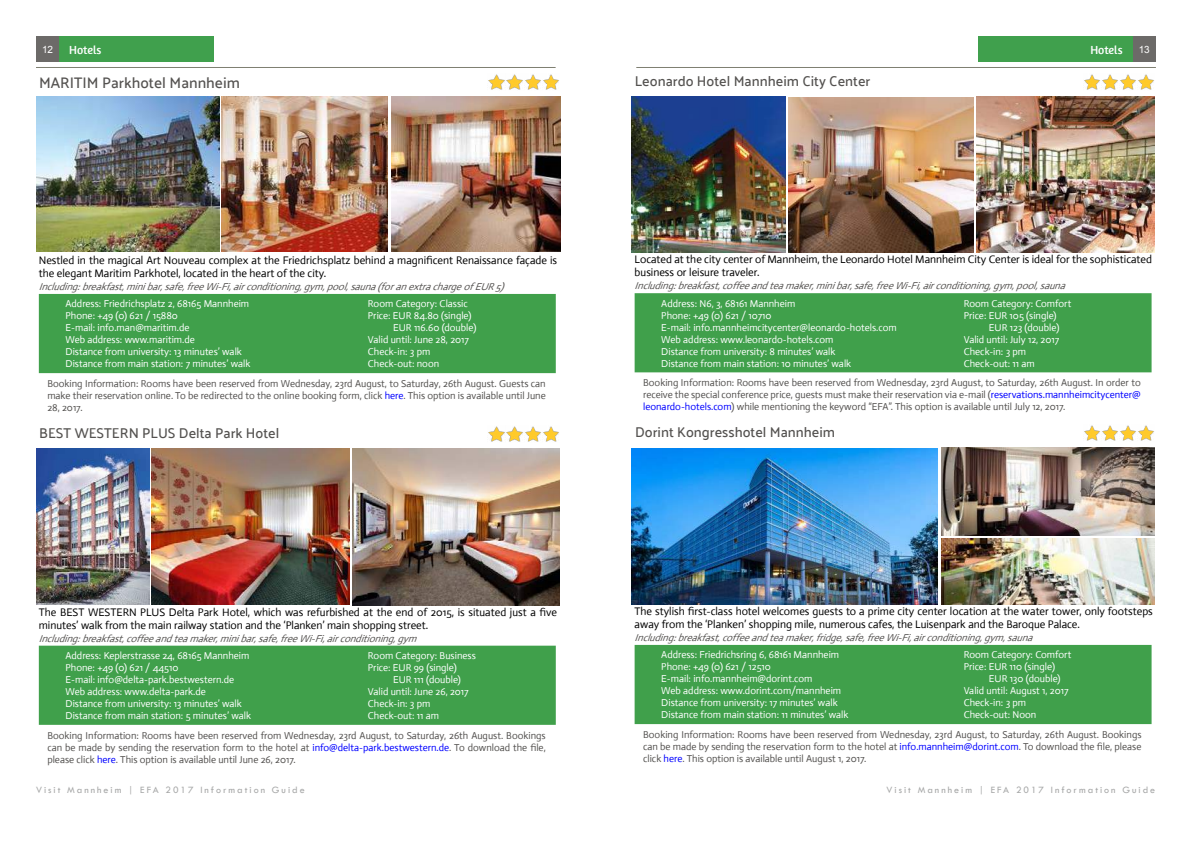
<style>
.page{position:relative;width:1191px;height:842px;background:#fff}
.page>*{position:absolute;margin:0;border:0;box-sizing:border-box;transform-origin:0 0}
.t1{font:500 14px "Palanquin";color:#545250}
.t2{font:500 13px "Palanquin";color:#545250}
.t3{font:12px "Amaranth";color:#fff}
.t4{font:11px/13.2px "Actor";color:#000}
.t5{font:10px/12px "Actor";color:#fff}
.t6{font:10px/12px "Actor";color:#545250;text-align:justify}
.t7{font:italic 10px "Actor";letter-spacing:-.005em;color:#545250}
.t8{font:10px "Tw Cen";letter-spacing:.2em;color:#a6a7a7}
.t9{font:10px "Arial";color:#fff}
.s1{color:#00f}
</style>
<div class="page">
<div style="left:1132px;top:36px;width:23px;height:25px;background:#6c6a68"></div>
<div style="left:36px;top:36px;width:23px;height:25px;background:#6c6a68"></div>
<div style="left:978px;top:36px;width:154px;height:25px;background:#40a04d"></div>
<div style="left:59px;top:36px;width:154px;height:25px;background:#40a04d"></div>
<hr style="left:636px;top:67px;width:519px;height:1px;background:#7e7f71">
<hr style="left:36px;top:67px;width:519px;height:1px;background:#7e7f71">
<div style="left:39px;top:294px;width:517px;height:79px;background:#40a04b"></div>
<img style="left:36px;top:97px;width:183px;height:154px">
<img style="left:222px;top:97px;width:166px;height:154px">
<img style="left:391px;top:97px;width:169px;height:154px">
<div style="left:39px;top:646px;width:517px;height:79px;background:#40a04b"></div>
<img style="left:36px;top:448px;width:114px;height:157px">
<img style="left:152px;top:448px;width:198px;height:157px">
<img style="left:352px;top:448px;width:208px;height:157px">
<div style="left:634px;top:293px;width:517px;height:79px;background:#40a04b"></div>
<div style="left:634px;top:645px;width:517px;height:79px;background:#40a04b"></div>
<img style="left:631px;top:97px;width:155px;height:155px">
<img style="left:788px;top:97px;width:185px;height:156px">
<img style="left:976px;top:97px;width:179px;height:155px">
<img style="left:631px;top:448px;width:306px;height:156px">
<img style="left:941px;top:448px;width:214px;height:88px">
<img style="left:941px;top:539px;width:214px;height:65px">
<img style="left:488px;top:74px;width:71px;height:16px">
<img style="left:488px;top:426px;width:71px;height:16px">
<img style="left:1084px;top:74px;width:70px;height:16px">
<img style="left:1084px;top:425px;width:70px;height:16px">
<p class="t9" style="left:42px;top:43px;width:13px">12</p>
<p class="t3" style="left:69px;top:43px;width:34px">Hotels</p>
<p class="t3" style="left:1090px;top:43px;width:34px">Hotels</p>
<p class="t9" style="left:1138px;top:43px;width:13px">13</p>
<h1 class="t1" style="left:39px;top:75px;width:202px">MARITIM Parkhotel Mannheim</h1>
<p class="t4" style="left:39px;top:254px;width:520px">Nestled in the magical Art Nouveau complex at the Friedrichsplatz behind a magnificent Renaissance façade is the elegant Maritim Parkhotel, located in the heart of the city.</p>
<p class="t7" style="left:39px;top:281px;width:470px">Including:breakfast,minibar,safe,freeWi-Fi,airconditioning,gym,pool,sauna(foranextrachargeof EUR5)</p>
<p class="t5" style="left:66px;top:298px;width:186px">Address: Friedrichsplatz 2, 68165 Mannheim Phone: +49 (0) 621 / 15880<br>E-mail: info.man@maritim.de<br>Web address: www.maritim.de<br>Distance from university: 13 minutes’ walk Distance from main station: 7 minutes’ walk</p>
<p class="t5" style="left:368px;top:298px;width:101px">Room Category: Classic</p>
<p class="t5" style="left:368px;top:310px;width:105px">Price: EUR 84.80 (single)</p>
<p class="t5" style="left:393px;top:322px;width:85px">EUR 116.60 (double)</p>
<p class="t5" style="left:368px;top:334px;width:103px">Valid until: June 28, 2017</p>
<p class="t5" style="left:368px;top:346px;width:64px">Check-in: 3 pm</p>
<p class="t5" style="left:368px;top:358px;width:73px">Check-out: noon</p>
<p class="t6" style="left:47px;top:377px;width:500px">Booking Information: Rooms have been reserved from Wednesday, 23rd August, to Saturday, 26th August. Guests can make their reservation online. To be redirected to the online booking form, click <span class="s1">here</span>. This option is available until June 28, 2017.</p>
<h2 class="t2" style="left:39px;top:426px;width:241px">BEST WESTERN PLUS Delta Park Hotel</h2>
<p class="t4" style="left:39px;top:605px;width:520px">The BEST WESTERN PLUS Delta Park Hotel, which was refurbished at the end of 2015, is situated just a five minutes’ walk from the main railway station and the ‘Planken’ main shopping street.</p>
<p class="t7" style="left:39px;top:632px;width:383px">Including:breakfast,coffeeandteamaker,minibar,safe,freeWi-Fi,airconditioning,gym</p>
<p class="t5" style="left:66px;top:650px;width:187px">Address: Keplerstrasse 24, 68165 Mannheim Phone: +49 (0) 621 / 44510<br>E-mail: info@delta-park.bestwestern.de Web address: www.delta-park.de<br>Distance from university: 13 minutes’ walk Distance from main station: 5 minutes’ walk</p>
<p class="t5" style="left:368px;top:650px;width:109px">Room Category: Business<br>Price: EUR 99 (single)</p>
<p class="t5" style="left:368px;top:674px;width:102px;text-indent:25px">EUR 111 (double)<br>Valid until: June 26, 2017<br>Check-in: 3 pm<br>Check-out: 11 am</p>
<p class="t6" style="left:47px;top:729px;width:500px">Booking Information: Rooms have been reserved from Wednesday, 23rd August, to Saturday, 26th August. Bookings can be made by sending the reservation form to the hotel at <span class="s1">info@delta-park.bestwestern.de</span>. To download the file, please click <span class="s1">here</span>. This option is available until June 26, 2017.</p>
<h2 class="t2" style="left:635px;top:74px;width:237px">Leonardo Hotel Mannheim City Center</h2>
<p class="t4" style="left:634px;top:253px;width:519px">Located at the city center of Mannheim, the Leonardo Hotel Mannheim City Center is ideal for the sophisticated business or leisure traveler.</p>
<p class="t7" style="left:634px;top:280px;width:436px">Including:breakfast,coffeeandteamaker,minibar,safe,freeWi-Fi,airconditioning,gym,pool,sauna</p>
<p class="t5" style="left:661px;top:297px;width:237px">Address: N6, 3, 68161 Mannheim<br>Phone: +49 (0) 621 / 10710<br>E-mail: info.mannheimcitycenter@leonardo-hotels.com Web address: www.leonardo-hotels.com<br>Distance from university: 8 minutes’ walk<br>Distance from main station: 10 minutes’ walk</p>
<p class="t5" style="left:963px;top:297px;width:109px">Room Category: Comfort<br>Price: EUR 105 (single)</p>
<p class="t5" style="left:963px;top:321px;width:97px;text-indent:25px">EUR 123 (double)<br>Valid until: July 12, 2017<br>Check-in: 3 pm<br>Check-out: 11 am</p>
<p class="t6" style="left:643px;top:377px;width:499px">Booking Information: Rooms have been reserved from Wednesday, 23rd August, to Saturday, 26th August. In order to receive the special conference price, guests must make their reservation via e-mail (<span class="s1">reservations.mannheimcitycenter@ leonardo-hotels.com</span>) while mentioning the keyword “EFA”. This option is available until July 12, 2017.</p>
<h2 class="t2" style="left:635px;top:425px;width:202px">Dorint Kongresshotel Mannheim</h2>
<p class="t4" style="left:634px;top:604px;width:520px">The stylish first-class hotel welcomes guests to a prime city center location at the water tower, only footsteps away from the ‘Planken’ shopping mile, numerous cafes, the Luisenpark and the Baroque Palace.</p>
<p class="t7" style="left:634px;top:631px;width:403px">Including:breakfast,coffeeandteamaker,fridge,safe,freeWi-Fi,airconditioning,gym,sauna</p>
<p class="t5" style="left:661px;top:649px;width:189px">Address: Friedrichsring 6, 68161 Mannheim Phone: +49 (0) 621 / 12510<br>E-mail: info.mannheim@dorint.com<br>Web address: www.dorint.com/mannheim Distance from university: 17 minutes’ walk Distance from main station: 11 minutes’ walk</p>
<p class="t5" style="left:963px;top:649px;width:109px">Room Category: Comfort<br>Price: EUR 110 (single)</p>
<p class="t5" style="left:963px;top:673px;width:106px;text-indent:25px">EUR 130 (double)<br>Valid until: August 1, 2017<br>Check-in: 3 pm<br>Check-out: Noon</p>
<p class="t6" style="left:643px;top:728px;width:500px">Booking Information: Rooms have been reserved from Wednesday, 23rd August, to Saturday, 26th August. Bookings can be made by sending the reservation form to the hotel at <span class="s1">info.mannheim@dorint.com</span>. To download the file, please click <span class="s1">here</span>. This option is available until August 1, 2017.</p>
<p class="t8" style="left:36px;top:783px;width:270px">Visit Mannheim | EFA 2017 Information Guide</p>
<p class="t8" style="left:886px;top:783px;width:270px">Visit Mannheim | EFA 2017 Information Guide</p>
</div>
